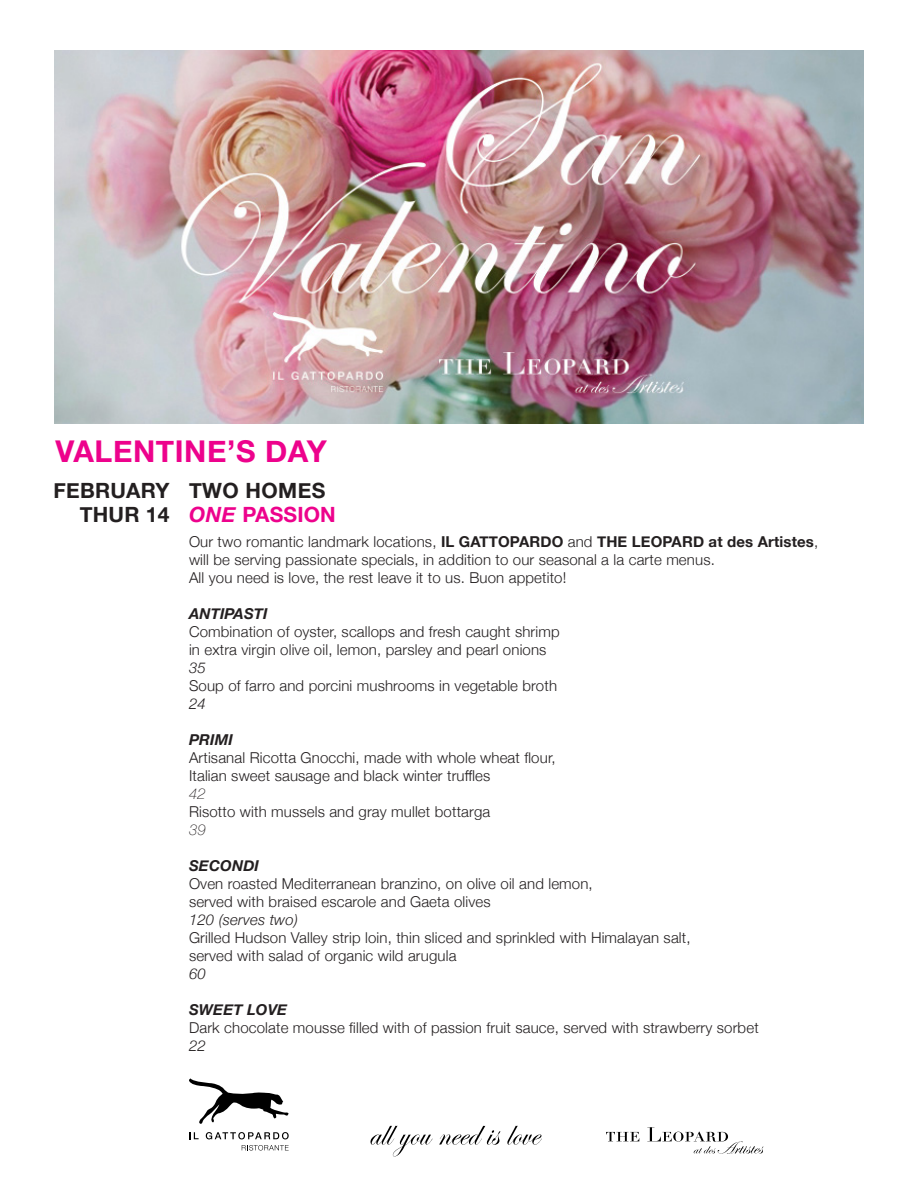
<style>
.page{position:relative;width:918px;height:1188px;background:#fff}
.page>*{position:absolute;margin:0;border:0;box-sizing:border-box;transform-origin:0 0}
.t1{font:700 30px "Helvetica Neue";letter-spacing:.02em;color:#ed028c}
.t2{font:700 21px/24px "Helvetica Neue";letter-spacing:.01em;color:#231f20;text-align:right}
.t3{font:300 15px/18px "Helvetica Neue";letter-spacing:.01em;color:#231f20}
.t4{font:italic 700 15px "Helvetica Neue";letter-spacing:.01em;color:#231f20}
.t5{font:italic 300 15px "Helvetica Neue";letter-spacing:.01em;color:#231f20}
.t6{font:italic 100 15px "Helvetica Neue";color:#231f20}
.s1{font-style:italic;color:#ed028c}
.s2{color:#ed028c}
.s3{font-weight:700}
</style>
<div class="page">
<img style="left:54px;top:51px;width:810px;height:372px">
<svg style="left:371px;top:1126px;width:62px;height:31px"></svg>
<svg style="left:439px;top:1126px;width:61px;height:19px"></svg>
<svg style="left:507px;top:1126px;width:35px;height:19px"></svg>
<svg style="left:606px;top:1132px;width:33px;height:9px"></svg>
<svg style="left:647px;top:1127px;width:116px;height:27px"></svg>
<svg style="left:242px;top:1145px;width:47px;height:6px"></svg>
<svg style="left:189px;top:1078px;width:100px;height:46px"></svg>
<svg style="left:189px;top:1132px;width:10px;height:7px"></svg>
<svg style="left:206px;top:1132px;width:83px;height:7px"></svg>
<h1 class="t1" style="left:55px;top:428px;width:273px">VALENTINE’S DAY</h1>
<h2 class="t2" style="left:189px;top:479px;width:148px;text-align:left">TWO HOMES<br><span class="s1">ONE</span> <span class="s2">PASSION</span></h2>
<h2 class="t2" style="left:54px;top:479px;width:117px">FEBRUARY<br>THUR 14</h2>
<p class="t3" style="left:189px;top:532px;width:631px">Our two romantic landmark locations, <span class="s3">IL GATTOPARDO</span> and <span class="s3">THE LEOPARD at des Artistes</span>, will be serving passionate specials, in addition to our seasonal a la carte menus.<br>All you need is love, the rest leave it to us. Buon appetito!</p>
<p class="t4" style="left:189px;top:602px;width:80px">ANTIPASTI</p>
<p class="t3" style="left:189px;top:622px;width:372px">Combination of oyster, scallops and fresh caught shrimp in extra virgin olive oil, lemon, parsley and pearl onions</p>
<p class="t5" style="left:189px;top:656px;width:18px">35</p>
<p class="t3" style="left:189px;top:676px;width:370px">Soup of farro and porcini mushrooms in vegetable broth</p>
<p class="t5" style="left:189px;top:692px;width:18px">24</p>
<p class="t4" style="left:189px;top:728px;width:45px">PRIMI</p>
<p class="t3" style="left:189px;top:748px;width:368px">Artisanal Ricotta Gnocchi, made with whole wheat flour,<br>Italian sweet sausage and black winter truffles</p>
<p class="t6" style="left:189px;top:782px;width:18px">42</p>
<p class="t3" style="left:189px;top:802px;width:303px">Risotto with mussels and gray mullet bottarga</p>
<p class="t6" style="left:189px;top:818px;width:18px">39</p>
<p class="t4" style="left:189px;top:854px;width:72px">SECONDI</p>
<p class="t3" style="left:189px;top:874px;width:405px">Oven roasted Mediterranean branzino, on olive oil and lemon, served with braised escarole and Gaeta olives</p>
<p class="t5" style="left:189px;top:908px;width:110px">120 (serves two)</p>
<p class="t3" style="left:189px;top:928px;width:503px">Grilled Hudson Valley strip loin, thin sliced and sprinkled with Himalayan salt, served with salad of organic wild arugula</p>
<p class="t5" style="left:189px;top:962px;width:18px">60</p>
<p class="t4" style="left:189px;top:998px;width:100px">SWEET LOVE</p>
<p class="t3" style="left:189px;top:1018px;width:571px">Dark chocolate mousse filled with of passion fruit sauce, served with strawberry sorbet</p>
<p class="t5" style="left:189px;top:1034px;width:18px">22</p>
</div>
